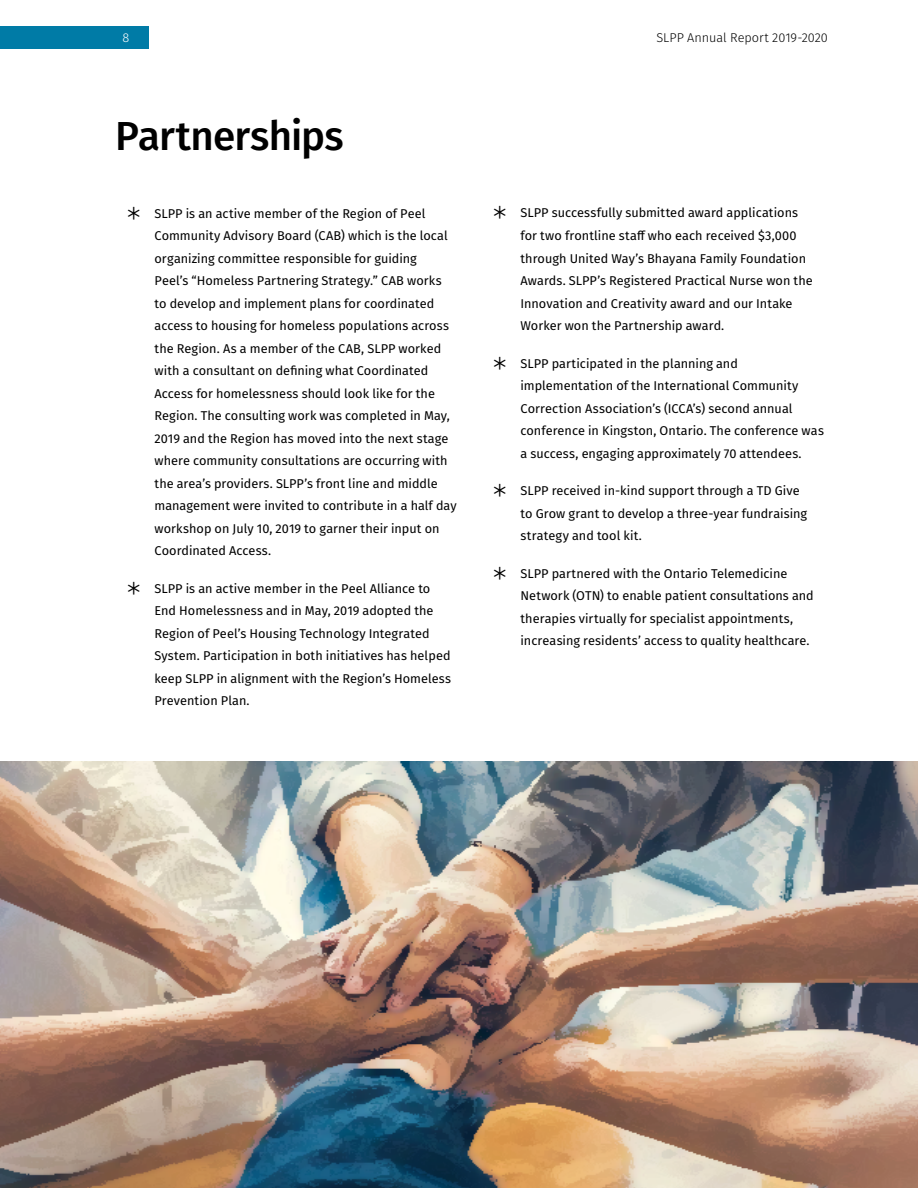
<style>
.page{position:relative;width:918px;height:1188px;background:#fff}
.page>*{position:absolute;margin:0;border:0;box-sizing:border-box;transform-origin:0 0}
.t1{font:500 40.5px "Fira Sans";letter-spacing:-.02em;color:#000}
.t2{font:12.75px/22.5px "Fira Sans";color:#000}
.t3{font:300 12.75px "Fira Sans";color:#000}
.t4{font:300 12.75px "Fira Sans";color:#fff}
</style>
<div class="page">
<img style="left:0;top:762px;width:918px;height:426px">
<div style="left:0;top:26px;width:149px;height:23px;background:#007ba6"></div>
<p class="t4" style="left:123px;top:28px;width:8px">8</p>
<p class="t3" style="left:656px;top:28px;width:173px">SLPP Annual Report 2019-2020</p>
<h1 class="t1" style="left:115px;top:103px;width:230px">Partnerships</h1>
<p class="t2" style="left:155px;top:202px;width:304px">SLPP is an active member of the Region of Peel Community Advisory Board (CAB) which is the local organizing committee responsible for guiding<br>Peel’s “Homeless Partnering Strategy.” CAB works to develop and implement plans for coordinated access to housing for homeless populations across the Region. As a member of the CAB, SLPP worked with a consultant on defining what Coordinated Access for homelessness should look like for the Region. The consulting work was completed in May, 2019 and the Region has moved into the next stage where community consultations are occurring with the area’s providers. SLPP’s front line and middle management were invited to contribute in a half day workshop on July 10, 2019 to garner their input on Coordinated Access.</p>
<p class="t2" style="left:155px;top:577px;width:298px">SLPP is an active member in the Peel Alliance to End Homelessness and in May, 2019 adopted the Region of Peel’s Housing Technology Integrated System. Participation in both initiatives has helped keep SLPP in alignment with the Region’s Homeless Prevention Plan.</p>
<p class="t2" style="left:521px;top:201px;width:294px">SLPP successfully submitted award applications for two frontline staff who each received $3,000 through United Way’s Bhayana Family Foundation Awards. SLPP’s Registered Practical Nurse won the Innovation and Creativity award and our Intake Worker won the Partnership award.</p>
<p class="t2" style="left:521px;top:351px;width:305px">SLPP participated in the planning and implementation of the International Community Correction Association’s (ICCA’s) second annual conference in Kingston, Ontario. The conference was a success, engaging approximately 70 attendees.</p>
<p class="t2" style="left:521px;top:479px;width:288px">SLPP received in-kind support through a TD Give to Grow grant to develop a three-year fundraising strategy and tool kit.</p>
<p class="t2" style="left:521px;top:561px;width:295px">SLPP partnered with the Ontario Telemedicine Network (OTN) to enable patient consultations and therapies virtually for specialist appointments, increasing residents’ access to quality healthcare.</p>
</div>
